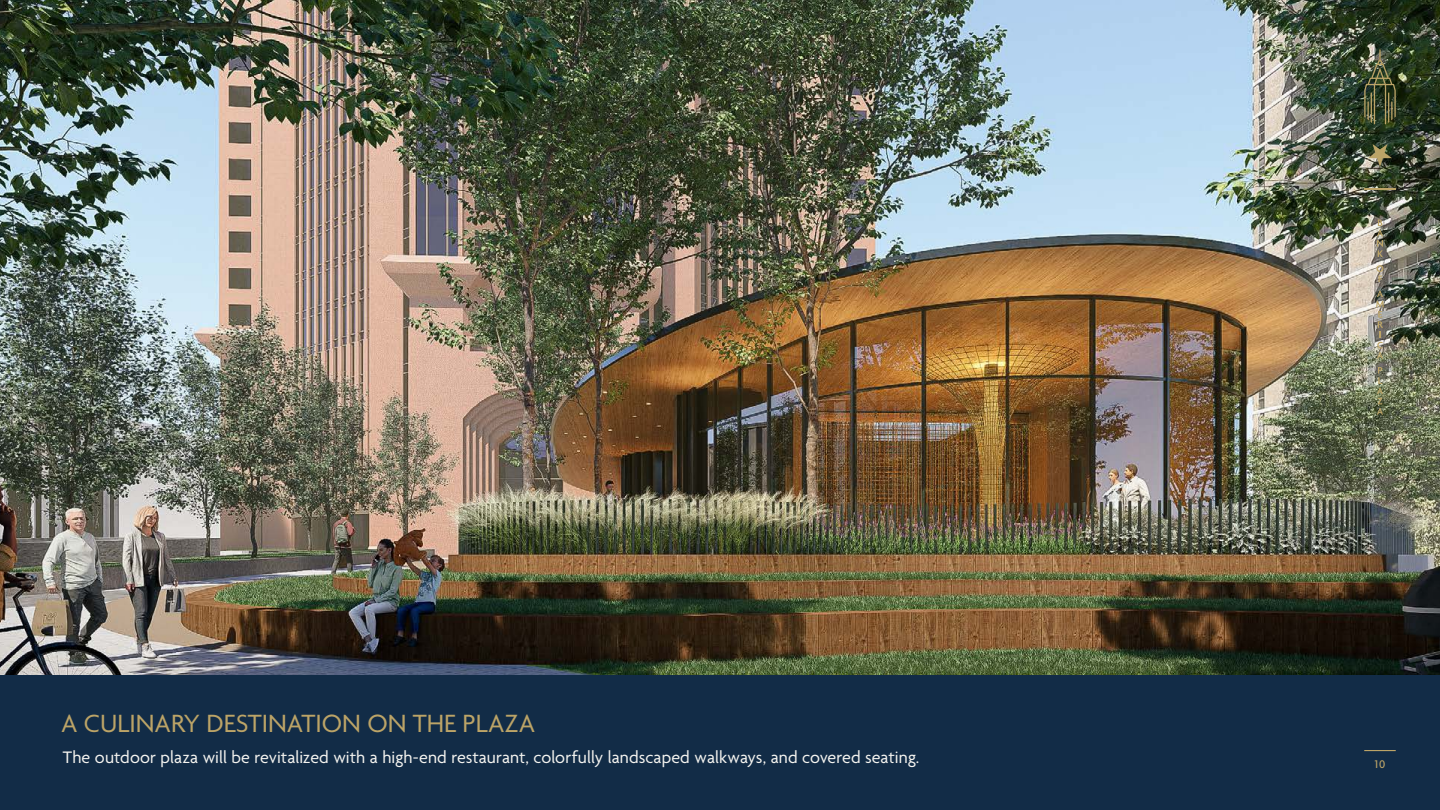
<style>
.page{position:relative;width:1440px;height:810px;background:#fff}
.page>*{position:absolute;margin:0;border:0;box-sizing:border-box;transform-origin:0 0}
.t1{font:27px "Agenda";color:#bca467}
.t2{font:18px "Agenda";letter-spacing:.005em;color:#f5f4f0}
.t3{font:500 12px "Agenda";color:#bca467}
</style>
<div class="page">
<div style="left:0;top:675px;width:1440px;height:135px;background:#122c47"></div>
<img style="left:0;top:0;width:1440px;height:675px">
<svg style="left:1364px;top:48px;width:32px;height:76px;background:#4f5739"></svg>
<hr style="left:1364px;top:188px;width:32px;height:2px;background:#bca467">
<svg style="left:1377px;top:220px;width:6px;height:37px"></svg>
<svg style="left:1376px;top:265px;width:7px;height:17px"></svg>
<svg style="left:1376px;top:290px;width:8px;height:69px"></svg>
<svg style="left:1377px;top:367px;width:6px;height:48px"></svg>
<svg style="left:1368px;top:144px;width:24px;height:23px"></svg>
<hr style="left:1364px;top:750px;width:32px;height:1px;background:#bca467">
<h1 class="t1" style="left:61px;top:709px;width:476px">A CULINARY DESTINATION ON THE PLAZA</h1>
<p class="t2" style="left:63px;top:747px;width:858px">The outdoor plaza will be revitalized with a high-end restaurant, colorfully landscaped walkways, and covered seating.</p>
<p class="t3" style="left:1375px;top:757px;width:12px">10</p>
</div>
